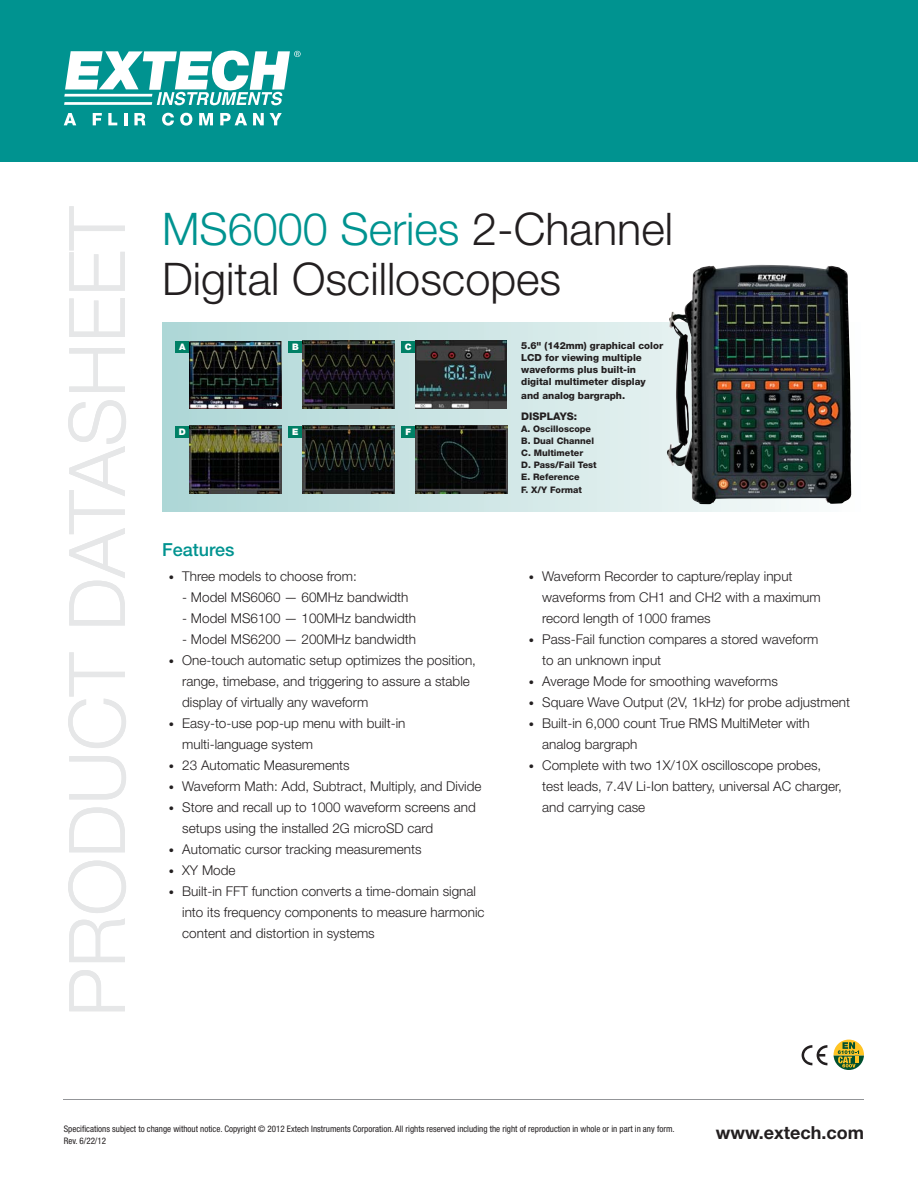
<style>
.page{position:relative;width:918px;height:1188px;background:#fff}
.page>*{position:absolute;margin:0;border:0;box-sizing:border-box;transform-origin:0 0}
.t1{font:300 78px "Helvetica Neue LT";color:#e6e7e8}
.t2{font:300 45px/49.5px "Helvetica Neue LT";color:#231f20}
.t3{font:700 18px "Helvetica Neue LT";color:#231f20}
.t4{font:500 18px "Helvetica Neue LT";color:#009390}
.t5{font:300 13.5px/21px "Helvetica Neue LT";color:#231f20}
.t6{font:800 10.5px "Helvetica Neue LT";color:#231f20}
.t7{font:800 9.75px/12px "Helvetica Neue LT";color:#231f20}
.t8{font:condensed 9px/12px "Helvetica Neue LT";color:#231f20}
.t9{font:800 9px/12px "Helvetica Neue LT";color:#231f20}
.t10{font:900 9px "Helvetica Neue LT";color:#fff}
.s1{color:#009390}
.s2{font-size:10.5px}
</style>
<div class="page">
<div style="left:0;top:0;width:918px;height:162px;background:#009390"></div>
<svg style="left:64px;top:51px;width:237px;height:54px"></svg>
<svg style="left:64px;top:113px;width:12px;height:12px"></svg>
<svg style="left:93px;top:113px;width:9px;height:12px"></svg>
<svg style="left:108px;top:113px;width:9px;height:12px"></svg>
<svg style="left:124px;top:113px;width:3px;height:12px"></svg>
<svg style="left:134px;top:113px;width:11px;height:12px"></svg>
<svg style="left:162px;top:113px;width:12px;height:13px"></svg>
<svg style="left:180px;top:113px;width:12px;height:13px"></svg>
<svg style="left:199px;top:113px;width:14px;height:12px"></svg>
<svg style="left:220px;top:113px;width:27px;height:12px"></svg>
<svg style="left:253px;top:113px;width:11px;height:12px"></svg>
<svg style="left:270px;top:113px;width:12px;height:12px"></svg>
<hr style="left:64px;top:1099px;width:800px;height:1px;background:#939598">
<img style="left:162px;top:323px;width:639px;height:189px">
<img style="left:189px;top:426px;width:92px;height:67px">
<img style="left:302px;top:426px;width:92px;height:67px">
<img style="left:189px;top:341px;width:92px;height:67px">
<img style="left:302px;top:341px;width:92px;height:67px">
<img style="left:415px;top:341px;width:91px;height:67px">
<img style="left:415px;top:426px;width:92px;height:67px">
<img style="left:669px;top:264px;width:183px;height:240px">
<svg style="left:834px;top:1040px;width:30px;height:30px"></svg>
<svg style="left:802px;top:1045px;width:25px;height:20px"></svg>
<div style="left:176px;top:341px;width:13px;height:12px;background:#008066"></div>
<div style="left:176px;top:426px;width:13px;height:12px;background:#008066"></div>
<div style="left:288px;top:341px;width:14px;height:12px;background:#008066"></div>
<div style="left:288px;top:426px;width:14px;height:12px;background:#008066"></div>
<div style="left:401px;top:341px;width:14px;height:12px;background:#008066"></div>
<div style="left:401px;top:426px;width:14px;height:12px;background:#008066"></div>
<h1 class="t1" style="left:69px;top:1017px;width:812px;rotate:-90deg">PRODUCT DATASHEET</h1>
<h2 class="t2" style="left:162px;top:208px;width:513px"><span class="s1">MS6000 Series</span> 2-Channel<br>Digital Oscilloscopes</h2>
<p class="t7" style="left:521px;top:341px;width:143px">5.6" (142mm) graphical color<br>LCD for viewing multiple waveforms plus built-in digital multimeter display</p>
<p class="t7" style="left:521px;top:390px;width:105px">and analog bargraph.</p>
<p class="t6" style="left:521px;top:412px;width:57px">DISPLAYS:</p>
<p class="t9" style="left:521px;top:423px;width:77px">A. Oscilloscope<br>B. Dual Channel<br>C. Multimeter<br>D. Pass/Fail Test<br>E. Reference</p>
<p class="t9" style="left:521px;top:485px;width:62px">F. X/Y Format</p>
<p class="t10" style="left:405px;top:344px;width:8px">C</p>
<p class="t10" style="left:292px;top:344px;width:8px">B</p>
<p class="t10" style="left:179px;top:344px;width:8px">A</p>
<p class="t10" style="left:179px;top:429px;width:9px">D</p>
<p class="t10" style="left:292px;top:429px;width:8px">E</p>
<p class="t10" style="left:405px;top:429px;width:7px">F</p>
<h3 class="t4" style="left:162px;top:543px;width:74px">Features</h3>
<p class="t5" style="left:169px;top:567px;width:190px"><span class="s2">•</span> Three models to choose from:</p>
<p class="t5" style="left:182px;top:588px;width:228px">- Model MS6060 — 60MHz bandwidth</p>
<p class="t5" style="left:182px;top:609px;width:235px">- Model MS6100 — 100MHz bandwidth</p>
<p class="t5" style="left:182px;top:630px;width:235px">- Model MS6200 — 200MHz bandwidth</p>
<p class="t5" style="left:182px;top:651px;width:295px;text-indent:-14px"><span class="s2">•</span> One-touch automatic setup optimizes the position, range, timebase, and triggering to assure a stable display of virtually any waveform</p>
<p class="t5" style="left:182px;top:714px;width:225px;text-indent:-14px"><span class="s2">•</span> Easy-to-use pop-up menu with built-in multi-language system</p>
<p class="t5" style="left:169px;top:756px;width:183px"><span class="s2">•</span> 23 Automatic Measurements</p>
<p class="t5" style="left:169px;top:777px;width:314px"><span class="s2">•</span> Waveform Math: Add, Subtract, Multiply, and Divide</p>
<p class="t5" style="left:182px;top:798px;width:295px;text-indent:-14px"><span class="s2">•</span> Store and recall up to 1000 waveform screens and setups using the installed 2G microSD card</p>
<p class="t5" style="left:169px;top:840px;width:254px"><span class="s2">•</span> Automatic cursor tracking measurements</p>
<p class="t5" style="left:169px;top:861px;width:68px"><span class="s2">•</span> XY Mode</p>
<p class="t5" style="left:182px;top:882px;width:304px;text-indent:-14px"><span class="s2">•</span> Built-in FFT function converts a time-domain signal into its frequency components to measure harmonic content and distortion in systems</p>
<p class="t5" style="left:542px;top:567px;width:280px;text-indent:-14px"><span class="s2">•</span> Waveform Recorder to capture/replay input waveforms from CH1 and CH2 with a maximum record length of 1000 frames</p>
<p class="t5" style="left:542px;top:630px;width:278px;text-indent:-14px"><span class="s2">•</span> Pass-Fail function compares a stored waveform to an unknown input</p>
<p class="t5" style="left:529px;top:672px;width:251px"><span class="s2">•</span> Average Mode for smoothing waveforms</p>
<p class="t5" style="left:529px;top:693px;width:323px"><span class="s2">•</span> Square Wave Output (2V, 1kHz) for probe adjustment</p>
<p class="t5" style="left:542px;top:714px;width:269px;text-indent:-14px"><span class="s2">•</span> Built-in 6,000 count True RMS MultiMeter with analog bargraph</p>
<p class="t5" style="left:542px;top:756px;width:301px;text-indent:-14px"><span class="s2">•</span> Complete with two 1X/10X oscilloscope probes, test leads, 7.4V Li-Ion battery, universal AC charger, and carrying case</p>
<p class="t8" style="left:64px;top:1124px;width:612px">Specifications subject to change without notice. Copyright © 2012 Extech Instruments Corporation. All rights reserved including the right of reproduction in whole or in part in any form.<br>Rev. 6/22/12</p>
<h3 class="t3" style="left:716px;top:1126px;width:150px">www.extech.com</h3>
</div>
